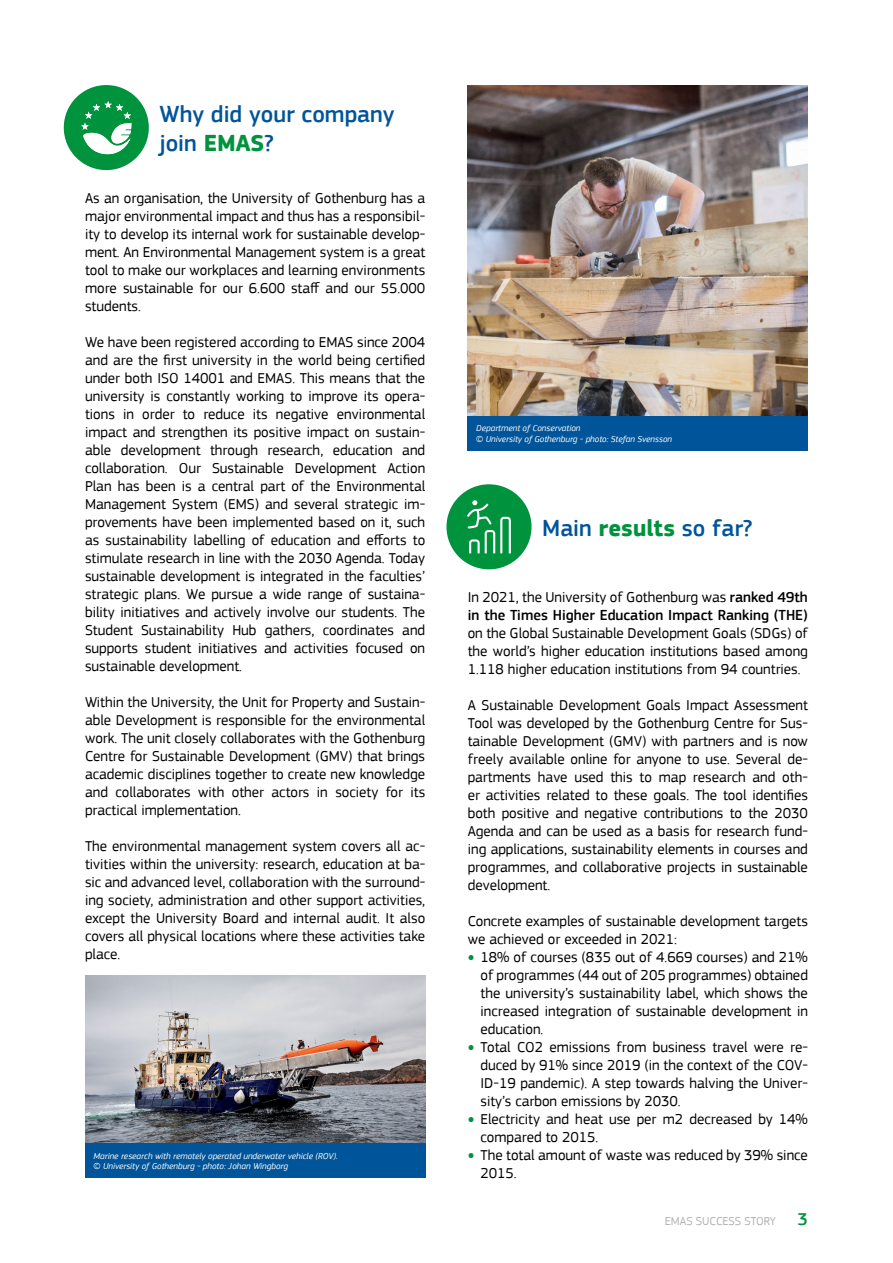
<style>
.page{position:relative;width:893px;height:1263px;background:#fff}
.page>*{position:absolute;margin:0;border:0;box-sizing:border-box;transform-origin:0 0}
.t1{font:500 24px/28.8px "PF Square Sans Pro";color:#005499}
.t2{font:15px/18px "PF Square Sans Pro";color:#000;text-align:justify}
.t3{font:12px "PF Square Sans Pro";color:#b1b1b1}
.t4{font:italic 9px "PF Square Sans Pro";color:#fff}
.s1{font-weight:700;color:#00933e}
.s2{font-weight:500}
.s3{font-weight:900;color:#00933e}
.s4{font-weight:500;font-size:18px;color:#00933e}
</style>
<div class="page">
<div style="left:64px;top:85px;width:85px;height:85px;background:#00933e;border-radius:50%"></div>
<svg style="left:81px;top:101px;width:50px;height:53px"></svg>
<div style="left:446px;top:484px;width:85px;height:85px;background:#00933e;border-radius:50%"></div>
<svg style="left:467px;top:500px;width:44px;height:53px"></svg>
<img style="left:468px;top:85px;width:340px;height:331px">
<img style="left:85px;top:976px;width:340px;height:167px">
<div style="left:85px;top:1143px;width:340px;height:35px;background:#005499"></div>
<div style="left:468px;top:416px;width:340px;height:34px;background:#005499"></div>
<p class="t1" style="left:159px;top:100px;width:237px">Why did your company join <span class="s1">EMAS</span>?</p>
<p class="t2" style="left:85px;top:189px;width:342px">As an organisation, the University of Gothenburg has a major environmental impact and thus has a responsibil&shy;ity to develop its internal work for sustainable develop&shy;ment. An Environmental Management system is a great tool to make our workplaces and learning environments more sustainable for our 6.600 staff and our 55.000 students.</p>
<p class="t2" style="left:85px;top:333px;width:342px">We have been registered according to EMAS since 2004 and are the first university in the world being certified under both ISO 14001 and EMAS. This means that the university is constantly working to improve its opera&shy;tions in order to reduce its negative environmental impact and strengthen its positive impact on sustain&shy;able development through research, education and collaboration. Our Sustainable Development Action Plan has been is a central part of the Environmental Management System (EMS) and several strategic im&shy;provements have been implemented based on it, such as sustainability labelling of education and efforts to stimulate research in line with the 2030 Agenda. Today sustainable development is integrated in the faculties’ strategic plans. We pursue a wide range of sustaina&shy;bility initiatives and actively involve our students. The Student Sustainability Hub gathers, coordinates and supports student initiatives and activities focused on sustainable development.</p>
<p class="t2" style="left:85px;top:693px;width:342px">Within the University, the Unit for Property and Sustain&shy;able Development is responsible for the environmental work. The unit closely collaborates with the Gothenburg Centre for Sustainable Development (GMV) that brings academic disciplines together to create new knowledge and collaborates with other actors in society for its practical implementation.</p>
<p class="t2" style="left:85px;top:837px;width:342px">The environmental management system covers all ac&shy;tivities within the university: research, education at ba&shy;sic and advanced level, collaboration with the surround&shy;ing society, administration and other support activities, except the University Board and internal audit. It also covers all physical locations where these activities take place.</p>
<p class="t4" style="left:94px;top:1150px;width:246px">Marine research with remotely operated underwater vehicle (ROV).</p>
<p class="t4" style="left:94px;top:1161px;width:196px">© University of Gothenburg - photo: Johan Wingborg</p>
<p class="t4" style="left:476px;top:423px;width:106px">Department of Conservation</p>
<p class="t4" style="left:476px;top:434px;width:197px">© University of Gothenburg - photo: Stefan Svensson</p>
<p class="t1" style="left:542px;top:514px;width:212px">Main <span class="s1">results</span> so far?</p>
<p class="t2" style="left:468px;top:588px;width:342px">In 2021, the University of Gothenburg was <span class="s2">ranked 49th in the Times Higher Education Impact Ranking (THE) </span>on the Global Sustainable Development Goals (SDGs) of the world’s higher education institutions based among 1.118 higher education institutions from 94 countries.</p>
<p class="t2" style="left:468px;top:696px;width:342px">A Sustainable Development Goals Impact Assessment Tool was developed by the Gothenburg Centre for Sus&shy;tainable Development (GMV) with partners and is now freely available online for anyone to use. Several de&shy;partments have used this to map research and oth&shy;er activities related to these goals. The tool identifies both positive and negative contributions to the 2030<br>Agenda and can be used as a basis for research fund&shy;ing applications, sustainability elements in courses and programmes, and collaborative projects in sustainable development.</p>
<p class="t2" style="left:468px;top:912px;width:342px">Concrete examples of sustainable development targets we achieved or exceeded in 2021:</p>
<p class="t2" style="left:480px;top:948px;width:329px;text-indent:-13px"><span class="s3">•</span> 18% of courses (835 out of 4.669 courses) and 21% of programmes (44 out of 205 programmes) obtained the university’s sustainability label, which shows the increased integration of sustainable development in education.</p>
<p class="t2" style="left:480px;top:1038px;width:329px;text-indent:-13px"><span class="s3">•</span> Total CO2 emissions from business travel were re&shy;duced by 91% since 2019 (in the context of the COV-ID-19 pandemic). A step towards halving the Univer&shy;sity’s carbon emissions by 2030.</p>
<p class="t2" style="left:480px;top:1110px;width:329px;text-indent:-13px"><span class="s3">•</span> Electricity and heat use per m2 decreased by 14% compared to 2015.</p>
<p class="t2" style="left:480px;top:1146px;width:329px;text-indent:-13px"><span class="s3">•</span> The total amount of waste was reduced by 39% since<br>2015.</p>
<p class="t3" style="left:665px;top:1214px;width:145px">EMAS SUCCESS STORY <span class="s4">3</span></p>
</div>
